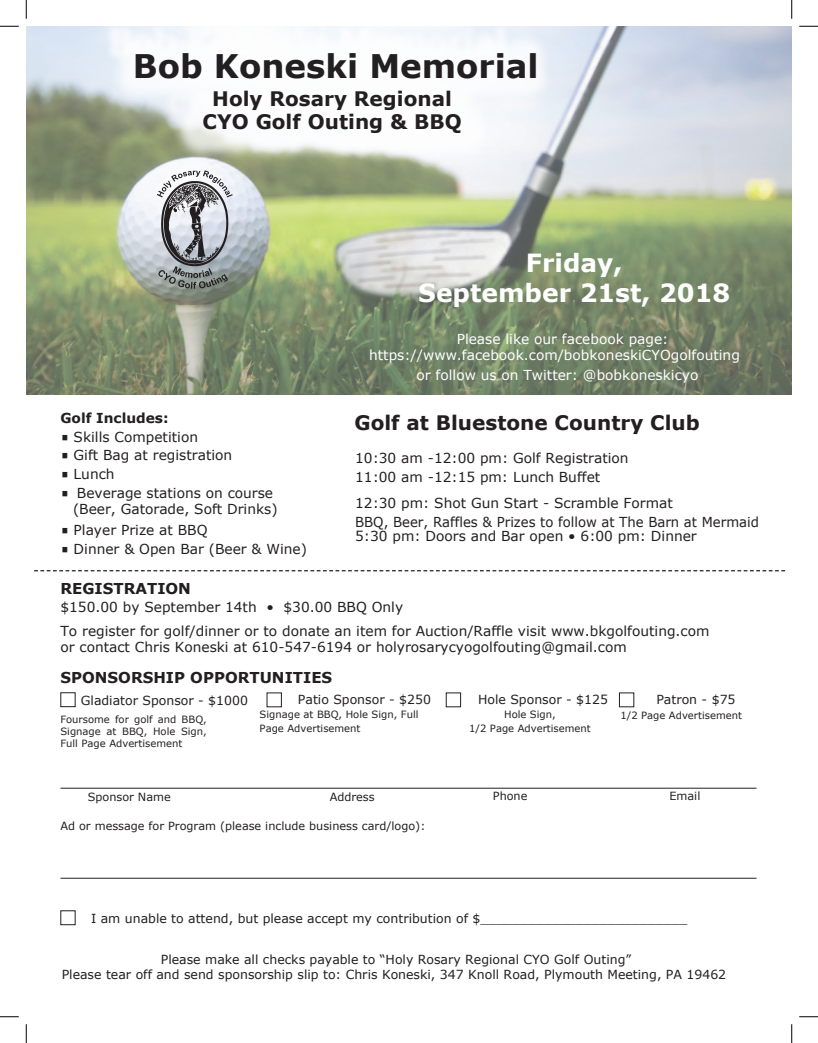
<style>
.page{position:relative;width:818px;height:1043px;background:#fff}
.page>*{position:absolute;margin:0;border:0;box-sizing:border-box;transform-origin:0 0}
.ParaStyle01-Leading{font:700 32.5px "Verdana";color:#231f20}
.ParaStyle01-Leading-2{font:700 25px/30px "Verdana";color:#fff;text-align:center}
.ParaStyle01-Leading-3{font:700 20px/22.8px "Verdana";color:#231f20;text-align:center}
.ParaStyle01-Leading-4{font:700 15px "Verdana";color:#231f20}
.ParaStyle02-Leading{font:15px "Glypha LT Std";color:#231f20}
.ParaStyle08-Leading{font:13.75px/19.5px "Verdana";color:#231f20}
.ParaStyle01-Leading-5{font:13.75px/16.5px "Verdana";color:#231f20}
.ParaStyle02-Leading-2{font:13.75px/16.2px "Verdana";color:#231f20}
.ParaStyle01-Leading-6{font:13.75px/16.5px "Verdana";color:#fff}
.ParaStyle04-Leading{font:13.75px "Verdana";color:#231f20}
.ParaStyle01-Leading-7{font:700 13.75px "Verdana";color:#231f20}
.ParaStyle01-Leading-8{font:12.5px/15px "Verdana";color:#231f20;text-align:center}
.ParaStyle01-Leading-9{font:11.25px "Verdana";color:#231f20}
.ParaStyle09-Leading{font:11.25px "Verdana";color:#231f20}
.ParaStyle01-Leading-10{font:10px/13.1px "Verdana";color:#231f20}
.ParaStyle09-Leading-2{font:10px/12px "Verdana";color:#231f20;text-align:justify}
.s1{font-family:"Glypha LT Std";font-size:15px}
</style>
<div class="page">
<img style="left:26px;top:26px;width:765px;height:369px">
<svg style="left:103px;top:26px;width:409px;height:97px;fill:#f0f5fa"></svg>
<div style="left:110px;top:30px;width:444px;height:135px;background:#fff;opacity:.75"></div>
<svg style="left:157px;top:170px;width:76px;height:119px"></svg>
<hr style="left:60px;top:788px;width:696px;height:1px;background:#231f20">
<svg style="left:34px;top:570px;width:751px;height:1px"></svg>
<div style="left:60px;top:692px;width:15px;height:15px;border:1px solid #231f20"></div>
<div style="left:267px;top:692px;width:15px;height:15px;border:1px solid #231f20"></div>
<div style="left:446px;top:692px;width:15px;height:15px;border:1px solid #231f20"></div>
<div style="left:619px;top:692px;width:15px;height:15px;border:1px solid #231f20"></div>
<hr style="left:60px;top:878px;width:696px;height:1px;background:#231f20">
<svg style="left:0;top:25px;width:19px;height:2px"></svg>
<svg style="left:799px;top:25px;width:19px;height:2px"></svg>
<svg style="left:0;top:1016px;width:19px;height:1px"></svg>
<svg style="left:799px;top:1016px;width:19px;height:1px"></svg>
<svg style="left:25px;top:0;width:2px;height:19px"></svg>
<svg style="left:25px;top:1024px;width:2px;height:18px"></svg>
<svg style="left:791px;top:0;width:1px;height:19px"></svg>
<svg style="left:791px;top:1024px;width:1px;height:18px"></svg>
<p class="ParaStyle01-Leading" style="left:133px;top:43px;width:407px">Bob Koneski Memorial</p>
<p class="ParaStyle01-Leading-3" style="left:202px;top:87px;width:260px">Holy Rosary Regional<br>CYO Golf Outing &amp; BBQ</p>
<p class="ParaStyle01-Leading-2" style="left:418px;top:247px;width:313px">Friday,<br>September 21st, 2018</p>
<p class="ParaStyle01-Leading-6" style="left:369px;top:330px;width:372px;text-indent:88px">Please like our facebook page: https://www.facebook.com/bobkoneskiCYOgolfouting</p>
<p class="ParaStyle01-Leading-6" style="left:416px;top:366px;width:283px">or follow us on Twitter: @bobkoneskicyo</p>
<p class="ParaStyle01-Leading-7" style="left:60px;top:408px;width:110px">Golf Includes:</p>
<p class="ParaStyle02-Leading-2" style="left:60px;top:428px;width:139px"><span class="s1">•</span> Skills Competition</p>
<p class="ParaStyle02-Leading-2" style="left:60px;top:447px;width:173px"><span class="s1">•</span> Gift Bag at registration</p>
<p class="ParaStyle02-Leading-2" style="left:60px;top:466px;width:56px"><span class="s1">•</span> Lunch</p>
<p class="ParaStyle02-Leading" style="left:60px;top:484px;width:11px">•</p>
<p class="ParaStyle02-Leading-2" style="left:73px;top:484px;width:206px">Beverage stations on course (Beer, Gatorade, Soft Drinks)</p>
<p class="ParaStyle02-Leading-2" style="left:60px;top:522px;width:148px"><span class="s1">•</span> Player Prize at BBQ</p>
<p class="ParaStyle01-Leading-5" style="left:60px;top:541px;width:248px"><span class="s1">•</span> Dinner &amp; Open Bar (Beer &amp; Wine)</p>
<p class="ParaStyle01-Leading-4" style="left:60px;top:578px;width:132px">REGISTRATION</p>
<p class="ParaStyle04-Leading" style="left:60px;top:597px;width:344px">$150.00 by September 14th • $30.00 BBQ Only</p>
<p class="ParaStyle01-Leading-3" style="left:354px;top:411px;width:347px">Golf at Bluestone Country Club</p>
<p class="ParaStyle08-Leading" style="left:355px;top:448px;width:275px">10:30 am -12:00 pm: Golf Registration<br>11:00 am -12:15 pm: Lunch Buffet</p>
<p class="ParaStyle08-Leading" style="left:355px;top:494px;width:405px;line-height:18.1px">12:30 pm: Shot Gun Start - Scramble Format<br>BBQ, Beer, Raffles &amp; Prizes to follow at The Barn at Mermaid</p>
<p class="ParaStyle08-Leading" style="left:355px;top:526px;width:343px">5:30 pm: Doors and Bar open • 6:00 pm: Dinner</p>
<p class="ParaStyle01-Leading-5" style="left:60px;top:622px;width:650px">To register for golf/dinner or to donate an item for Auction/Raffle visit www.bkgolfouting.com or contact Chris Koneski at 610-547-6194 or holyrosarycyogolfouting@gmail.com</p>
<p class="ParaStyle01-Leading-8" style="left:81px;top:692px;width:169px">Gladiator Sponsor - $1000</p>
<p class="ParaStyle01-Leading-4" style="left:60px;top:666px;width:273px">SPONSORSHIP OPPORTUNITIES</p>
<p class="ParaStyle01-Leading-8" style="left:656px;top:692px;width:81px">Patron - $75</p>
<p class="ParaStyle01-Leading-10" style="left:620px;top:708px;width:123px">1/2 Page Advertisement</p>
<p class="ParaStyle01-Leading-8" style="left:298px;top:692px;width:134px">Patio Sponsor - $250</p>
<p class="ParaStyle01-Leading-10" style="left:260px;top:708px;width:160px">Signage at BBQ, Hole Sign, Full<br>Page Advertisement</p>
<p class="ParaStyle01-Leading-8" style="left:478px;top:692px;width:131px">Hole Sponsor - $125</p>
<p class="ParaStyle01-Leading-10" style="left:469px;top:708px;width:123px;text-align:center">Hole Sign,<br>1/2 Page Advertisement</p>
<p class="ParaStyle09-Leading-2" style="left:60px;top:713px;width:148px">Foursome for golf and BBQ, Signage at BBQ, Hole Sign, Full Page Advertisement</p>
<p class="ParaStyle01-Leading-9" style="left:88px;top:788px;width:84px">Sponsor Name</p>
<p class="ParaStyle01-Leading-9" style="left:330px;top:788px;width:46px">Address</p>
<p class="ParaStyle01-Leading-9" style="left:60px;top:818px;width:366px">Ad or message for Program (please include business card/logo):</p>
<p class="ParaStyle09-Leading" style="left:493px;top:788px;width:36px">Phone</p>
<p class="ParaStyle09-Leading" style="left:669px;top:788px;width:32px">Email</p>
<p class="ParaStyle01-Leading-8" style="left:91px;top:910px;width:597px">I am unable to attend, but please accept my contribution of $__________________________</p>
<p class="ParaStyle01-Leading-8" style="left:62px;top:952px;width:666px">Please make all checks payable to “Holy Rosary Regional CYO Golf Outing”<br>Please tear off and send sponsorship slip to: Chris Koneski, 347 Knoll Road, Plymouth Meeting, PA 19462</p>
</div>
